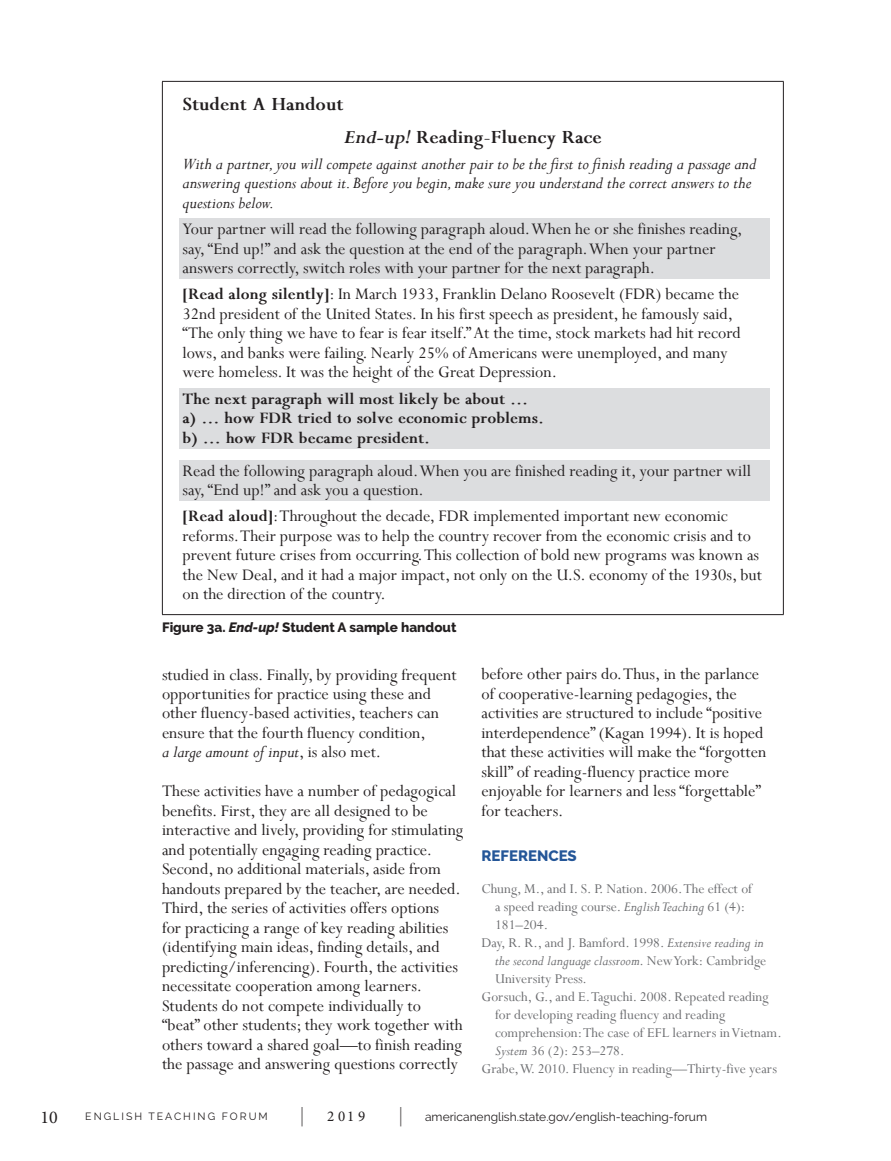
<style>
.page{position:relative;width:891px;height:1161px;background:#fff}
.page>*{position:absolute;margin:0;border:0;box-sizing:border-box;transform-origin:0 0}
.t1{font:700 21px "Perpetua";color:#231f20}
.Body{font:18px/19.5px "Perpetua";color:#231f20}
.Body-2{font:italic 18px/19.5px "Perpetua";color:#231f20}
.Body-3{font:700 18px "Perpetua";color:#231f20}
.t2{font:18px "Minion Pro";color:#231f20}
.Footnote{font:15px/18px "Perpetua";color:#6c6d70}
.t3{font:800 15px "Raleway";color:#245698}
.t4{font:15px "Minion Pro";color:#231f20}
.t5{font:800 13.5px "Raleway";color:#231f20}
.t6{font:12px "Raleway";color:#231f20}
.t7{font:10.5px "Raleway";letter-spacing:.19em;color:#231f20}
.s1{font-style:italic}
.s2{font-weight:700}
</style>
<div class="page">
<svg style="left:301px;top:1107px;width:2px;height:19px"></svg>
<svg style="left:400px;top:1107px;width:1px;height:19px"></svg>
<div style="left:179px;top:218px;width:591px;height:61px;background:#dcdddf"></div>
<div style="left:179px;top:388px;width:591px;height:61px;background:#dcdddf"></div>
<div style="left:179px;top:461px;width:591px;height:40px;background:#dcdddf"></div>
<hr style="left:162px;top:81px;width:622px;height:1px;background:#231f20">
<hr style="left:162px;top:82px;width:1px;height:532px;background:#231f20">
<hr style="left:783px;top:82px;width:1px;height:532px;background:#231f20">
<hr style="left:162px;top:614px;width:622px;height:1px;background:#231f20">
<h3 class="t1" style="left:183px;top:93px;width:162px">Student A Handout</h3>
<h4 class="t1" style="left:344px;top:126px;width:259px"><span class="s1">End-up!</span> Reading-Fluency Race</h4>
<p class="Body-2" style="left:183px;top:153px;width:575px">With a partner, you will compete against another pair to be the first to finish reading a passage and answering questions about it. Before you begin, make sure you understand the correct answers to the questions below.</p>
<p class="Body" style="left:183px;top:219px;width:561px">Your partner will read the following paragraph aloud. When he or she finishes reading, say, “End up!” and ask the question at the end of the paragraph. When your partner answers correctly, switch roles with your partner for the next paragraph.</p>
<p class="Body" style="left:183px;top:284px;width:560px"><span class="s2">[Read along silently]</span>: In March 1933, Franklin Delano Roosevelt (FDR) became the 32nd president of the United States. In his first speech as president, he famously said, “The only thing we have to fear is fear itself.” At the time, stock markets had hit record lows, and banks were failing. Nearly 25% of Americans were unemployed, and many were homeless. It was the height of the Great Depression.</p>
<p class="Body-3" style="left:183px;top:389px;width:347px">The next paragraph will most likely be about …</p>
<p class="Body-3" style="left:183px;top:409px;width:363px">a) … how FDR tried to solve economic problems.</p>
<p class="Body-3" style="left:183px;top:428px;width:249px">b) … how FDR became president.</p>
<p class="Body" style="left:183px;top:460px;width:570px">Read the following paragraph aloud. When you are finished reading it, your partner will say, “End up!” and ask you a question.</p>
<p class="Body" style="left:183px;top:506px;width:581px"><span class="s2">[Read aloud]</span>: Throughout the decade, FDR implemented important new economic reforms. Their purpose was to help the country recover from the economic crisis and to prevent future crises from occurring. This collection of bold new programs was known as the New Deal, and it had a major impact, not only on the U.S. economy of the 1930s, but on the direction of the country.</p>
<p class="t5" style="left:162px;top:619px;width:296px">Figure 3a. <span class="s1">End-up!</span> Student A sample handout</p>
<p class="Body" style="left:162px;top:664px;width:296px">studied in class. Finally, by providing frequent opportunities for practice using these and other fluency-based activities, teachers can ensure that the fourth fluency condition,<br><span class="s1">a large amount of input</span>, is also met.</p>
<p class="Body" style="left:162px;top:781px;width:303px">These activities have a number of pedagogical benefits. First, they are all designed to be interactive and lively, providing for stimulating and potentially engaging reading practice.<br>Second, no additional materials, aside from handouts prepared by the teacher, are needed.<br>Third, the series of activities offers options<br>for practicing a range of key reading abilities (identifying main ideas, finding details, and predicting/inferencing). Fourth, the activities necessitate cooperation among learners.<br>Students do not compete individually to “beat” other students; they work together with others toward a shared goal—to finish reading the passage and answering questions correctly</p>
<p class="Body" style="left:482px;top:664px;width:286px">before other pairs do. Thus, in the parlance of cooperative-learning pedagogies, the activities are structured to include “positive interdependence” (Kagan 1994). It is hoped that these activities will make the “forgotten skill” of reading-fluency practice more enjoyable for learners and less “forgettable” for teachers.</p>
<h2 class="t3" style="left:482px;top:847px;width:97px">REFERENCES</h2>
<p class="Footnote" style="left:495px;top:879px;width:259px;text-indent:-14px">Chung, M., and I. S. P. Nation. 2006. The effect of a speed reading course. <span class="s1">English Teaching</span> 61 (4):<br>181–204.</p>
<p class="Footnote" style="left:495px;top:933px;width:273px;text-indent:-14px">Day, R. R., and J. Bamford. 1998. <span class="s1">Extensive reading in the second language classroom</span>. New York: Cambridge<br>University Press.</p>
<p class="Footnote" style="left:495px;top:987px;width:288px;text-indent:-14px">Gorsuch, G., and E. Taguchi. 2008. Repeated reading for developing reading fluency and reading comprehension: The case of EFL learners in Vietnam.<br><span class="s1">System</span> 36 (2): 253–278.</p>
<p class="Footnote" style="left:482px;top:1059px;width:297px">Grabe, W. 2010. Fluency in reading—Thirty-five years</p>
<p class="t2" style="left:40px;top:1105px;width:19px">10</p>
<p class="t7" style="left:85px;top:1110px;width:184px">ENGLISH TEACHING FORUM</p>
<p class="t4" style="left:327px;top:1106px;width:40px">2019</p>
<p class="t6" style="left:425px;top:1110px;width:284px">americanenglish.state.gov/english-teaching-forum</p>
</div>
